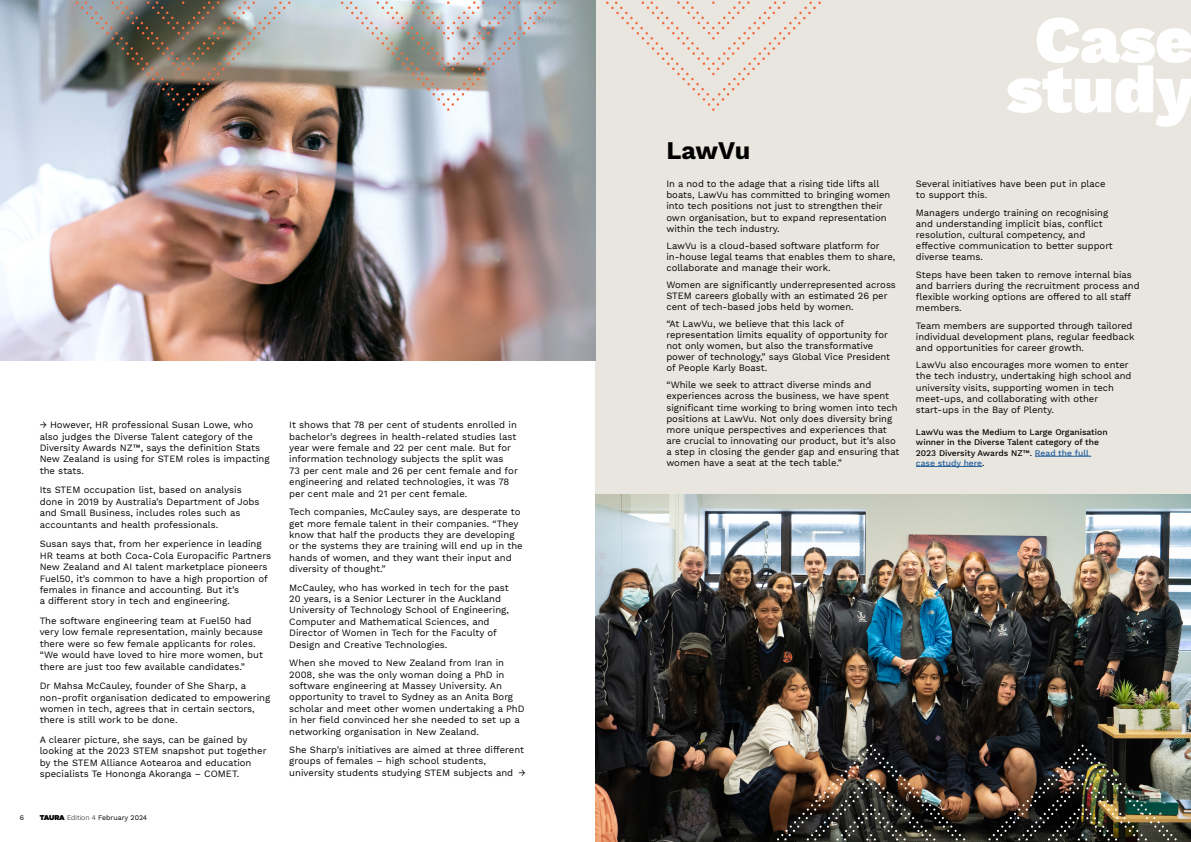
<style>
.page{position:relative;width:1191px;height:842px;background:#fff}
.page>*{position:absolute;margin:0;border:0;box-sizing:border-box;transform-origin:0 0}
.t1{font:900 67px/50px "Work Sans";color:#fff;text-align:center}
.t2{font:700 25px "Work Sans";letter-spacing:-.01em;color:#000}
.t3{font:9.5px/11.4px "Work Sans";color:#000}
.t4{font:500 8.5px/10.2px "Work Sans";color:#000}
.t5{font:7px "Work Sans";color:#000}
.s1{font-family:"Gotham";font-weight:900}
.s2{font-weight:300}
.s3{color:#215e9e}
</style>
<div class="page">
<div style="left:595px;top:0;width:596px;height:842px;background:#e9e6df"></div>
<hr style="left:1035px;top:456px;width:56px;height:1px;background:#215e9e">
<hr style="left:916px;top:466px;width:66px;height:1px;background:#215e9e">
<img style="left:595px;top:495px;width:596px;height:347px">
<img style="left:0;top:0;width:595px;height:361px">
<svg style="left:606px;top:1px;width:215px;height:110px"></svg>
<svg style="left:341px;top:1px;width:215px;height:110px;background:#b2b8bb"></svg>
<img style="left:76px;top:1px;width:214px;height:110px">
<img style="left:777px;top:745px;width:188px;height:95px">
<img style="left:988px;top:745px;width:188px;height:95px">
<p class="t3" style="left:40px;top:420px;width:231px">→ However, HR professional Susan Lowe, who also judges the Diverse Talent category of the Diversity Awards NZ™, says the definition Stats New Zealand is using for STEM roles is impacting the stats.</p>
<p class="t3" style="left:40px;top:485px;width:221px">Its STEM occupation list, based on analysis done in 2019 by Australia’s Department of Jobs and Small Business, includes roles such as accountants and health professionals.</p>
<p class="t3" style="left:40px;top:539px;width:233px">Susan says that, from her experience in leading HR teams at both Coca-Cola Europacific Partners New Zealand and AI talent marketplace pioneers Fuel50, it’s common to have a high proportion of females in finance and accounting. But it’s<br>a different story in tech and engineering.</p>
<p class="t3" style="left:40px;top:615px;width:225px">The software engineering team at Fuel50 had very low female representation, mainly because there were so few female applicants for roles. “We would have loved to hire more women, but there are just too few available candidates.”</p>
<p class="t3" style="left:40px;top:681px;width:232px">Dr Mahsa McCauley, founder of She Sharp, a non-profit organisation dedicated to empowering women in tech, agrees that in certain sectors, there is still work to be done.</p>
<p class="t3" style="left:40px;top:734px;width:228px">A clearer picture, she says, can be gained by looking at the 2023 STEM snapshot put together by the STEM Alliance Aotearoa and education specialists Te Hononga Akoranga – COMET.</p>
<p class="t5" style="left:20px;top:813px;width:6px">6</p>
<p class="t5" style="left:40px;top:813px;width:109px"><span class="s1">TAURA</span> <span class="s2">Edition 4</span> February 2024</p>
<p class="t3" style="left:289px;top:420px;width:230px">It shows that 78 per cent of students enrolled in bachelor’s degrees in health-related studies last year were female and 22 per cent male. But for information technology subjects the split was<br>73 per cent male and 26 per cent female and for engineering and related technologies, it was 78 per cent male and 21 per cent female.</p>
<p class="t3" style="left:289px;top:507px;width:235px">Tech companies, McCauley says, are desperate to get more female talent in their companies. “They know that half the products they are developing or the systems they are training will end up in the hands of women, and they want their input and diversity of thought.”</p>
<p class="t3" style="left:289px;top:582px;width:221px">McCauley, who has worked in tech for the past 20 years, is a Senior Lecturer in the Auckland University of Technology School of Engineering, Computer and Mathematical Sciences, and Director of Women in Tech for the Faculty of Design and Creative Technologies.</p>
<p class="t3" style="left:289px;top:658px;width:237px">When she moved to New Zealand from Iran in 2008, she was the only woman doing a PhD in software engineering at Massey University. An opportunity to travel to Sydney as an Anita Borg scholar and meet other women undertaking a PhD in her field convinced her she needed to set up a networking organisation in New Zealand.</p>
<p class="t3" style="left:289px;top:744px;width:236px">She Sharp’s initiatives are aimed at three different groups of females – high school students, university students studying STEM subjects and</p>
<p class="t3" style="left:518px;top:767px;width:9px">→</p>
<h2 class="t2" style="left:666px;top:136px;width:85px">LawVu</h2>
<p class="t3" style="left:666px;top:179px;width:225px">In a nod to the adage that a rising tide lifts all boats, LawVu has committed to bringing women into tech positions not just to strengthen their own organisation, but to expand representation within the tech industry.</p>
<p class="t3" style="left:666px;top:240px;width:230px">LawVu is a cloud-based software platform for in-house legal teams that enables them to share, collaborate and manage their work.</p>
<p class="t3" style="left:666px;top:279px;width:231px">Women are significantly underrepresented across<br>STEM careers globally with an estimated 26 per cent of tech-based jobs held by women.</p>
<p class="t3" style="left:666px;top:318px;width:225px">“At LawVu, we believe that this lack of representation limits equality of opportunity for not only women, but also the transformative power of technology,” says Global Vice President of People Karly Boast.</p>
<p class="t3" style="left:666px;top:380px;width:234px">“While we seek to attract diverse minds and experiences across the business, we have spent significant time working to bring women into tech positions at LawVu. Not only does diversity bring more unique perspectives and experiences that are crucial to innovating our product, but it’s also a step in closing the gender gap and ensuring that women have a seat at the tech table.”</p>
<h1 class="t1" style="left:1006px;top:18px;width:191px">Case study</h1>
<p class="t3" style="left:916px;top:179px;width:191px;line-height:11.1px">Several initiatives have been put in place to support this.</p>
<p class="t3" style="left:916px;top:207px;width:198px">Managers undergo training on recognising and understanding implicit bias, conflict resolution, cultural competency, and effective communication to better support diverse teams.</p>
<p class="t3" style="left:916px;top:269px;width:225px">Steps have been taken to remove internal bias and barriers during the recruitment process and flexible working options are offered to all staff members.</p>
<p class="t3" style="left:916px;top:320px;width:220px">Team members are supported through tailored individual development plans, regular feedback and opportunities for career growth.</p>
<p class="t3" style="left:916px;top:360px;width:217px">LawVu also encourages more women to enter the tech industry, undertaking high school and university visits, supporting women in tech meet-ups, and collaborating with other start-ups in the Bay of Plenty.</p>
<p class="t4" style="left:916px;top:428px;width:193px">LawVu was the Medium to Large Organisation winner in the Diverse Talent category of the 2023 Diversity Awards NZ™. <span class="s3">Read the full case study here</span>.</p>
</div>
